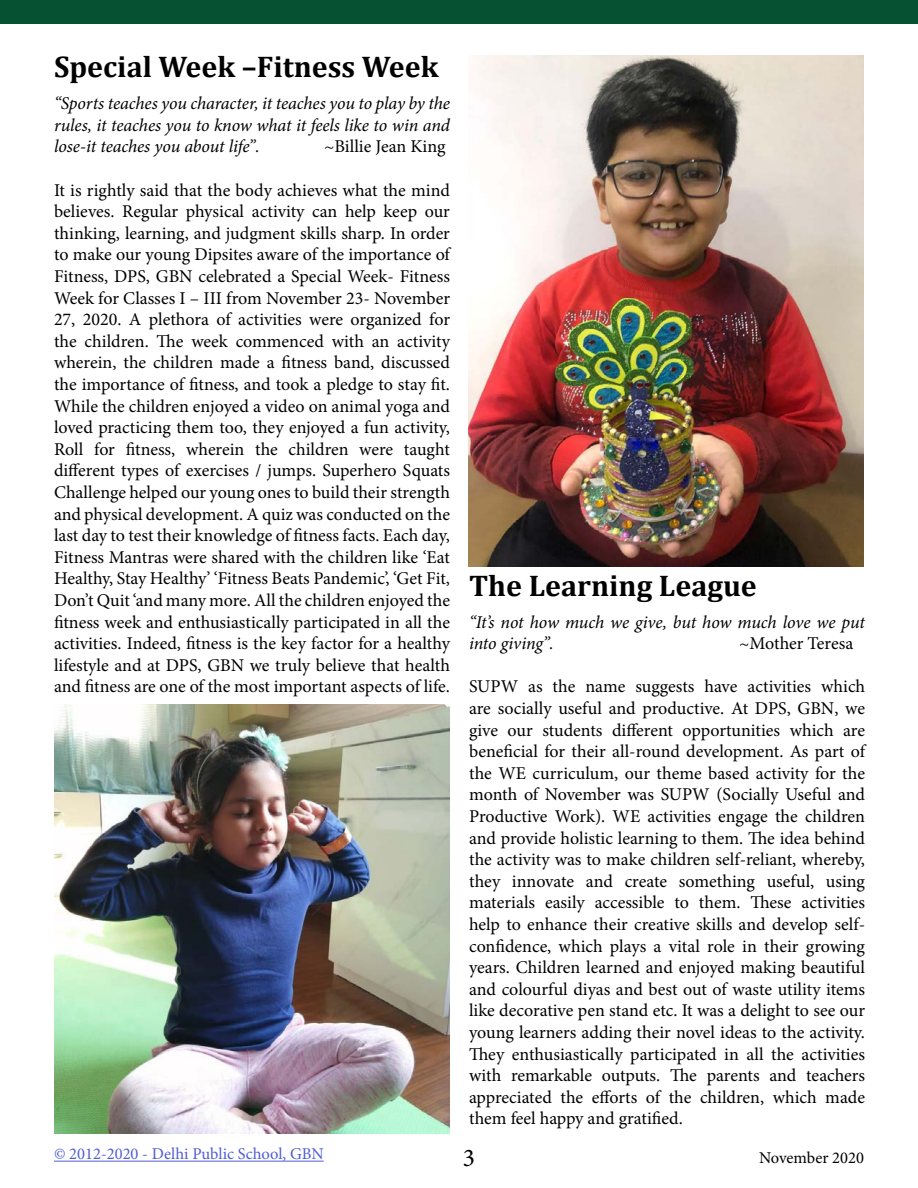
<style>
.page{position:relative;width:918px;height:1188px;background:#fff}
.page>*{position:absolute;margin:0;border:0;box-sizing:border-box;transform-origin:0 0}
.t1{font:700 30px "Cambria";color:#000}
.t2{font:25.5px "Minion Pro";color:#000}
.t3{font:18px/21.6px "Minion Pro";letter-spacing:-.005em;color:#000;text-align:justify}
.t4{font:italic 18px/21.6px "Minion Pro";letter-spacing:-.01em;color:#000;text-align:justify}
.t5{font:16.5px "Minion Pro";color:#4f5cd6}
.t6{font:16.5px "Minion Pro";color:#000}
</style>
<div class="page">
<hr style="left:54px;top:1161px;width:270px;height:1px;background:#4f5cd6">
<div style="left:0;top:0;width:918px;height:23px;background:#075133"></div>
<img style="left:468px;top:56px;width:396px;height:511px">
<img style="left:54px;top:704px;width:396px;height:430px">
<h1 class="t1" style="left:54px;top:46px;width:386px">Special Week –Fitness Week</h1>
<p class="t4" style="left:54px;top:93px;width:398px">“Sports teaches you character, it teaches you to play by the rules, it teaches you to know what it feels like to win and lose-it teaches you about life”.</p>
<p class="t3" style="left:324px;top:136px;width:123px">~Billie Jean King</p>
<p class="t3" style="left:54px;top:179px;width:398px">It is rightly said that the body achieves what the mind believes. Regular physical activity can help keep our thinking, learning, and judgment skills sharp. In order to make our young Dipsites aware of the importance of Fitness, DPS, GBN celebrated a Special Week- Fitness Week for Classes I – III from November 23- November 27, 2020. A plethora of activities were organized for the children. The week commenced with an activity wherein, the children made a fitness band, discussed the importance of fitness, and took a pledge to stay fit.<br>While the children enjoyed a video on animal yoga and loved practicing them too, they enjoyed a fun activity, Roll for fitness, wherein the children were taught different types of exercises / jumps. Superhero Squats Challenge helped our young ones to build their strength and physical development. A quiz was conducted on the last day to test their knowledge of fitness facts. Each day, Fitness Mantras were shared with the children like ‘Eat Healthy, Stay Healthy’ ‘Fitness Beats Pandemic’, ‘Get Fit, Don’t Quit ‘and many more. All the children enjoyed the fitness week and enthusiastically participated in all the activities. Indeed, fitness is the key factor for a healthy lifestyle and at DPS, GBN we truly believe that health and fitness are one of the most important aspects of life.</p>
<h1 class="t1" style="left:469px;top:565px;width:289px">The Learning League</h1>
<p class="t4" style="left:469px;top:611px;width:398px">“It’s not how much we give, but how much love we put into giving”.</p>
<p class="t3" style="left:739px;top:633px;width:116px">~Mother Teresa</p>
<p class="t3" style="left:469px;top:676px;width:398px">SUPW as the name suggests have activities which are socially useful and productive. At DPS, GBN, we give our students different opportunities which are beneficial for their all-round development. As part of the WE curriculum, our theme based activity for the month of November was SUPW (Socially Useful and Productive Work). WE activities engage the children and provide holistic learning to them. The idea behind the activity was to make children self-reliant, whereby, they innovate and create something useful, using materials easily accessible to them. These activities help to enhance their creative skills and develop self&shy;confidence, which plays a vital role in their growing years. Children learned and enjoyed making beautiful and colourful diyas and best out of waste utility items like decorative pen stand etc. It was a delight to see our young learners adding their novel ideas to the activity.<br>They enthusiastically participated in all the activities with remarkable outputs. The parents and teachers appreciated the efforts of the children, which made them feel happy and gratified.</p>
<p class="t5" style="left:54px;top:1143px;width:271px">© 2012-2020 - Delhi Public School, GBN</p>
<p class="t6" style="left:759px;top:1147px;width:106px">November 2020</p>
<h2 class="t2" style="left:463px;top:1141px;width:14px">3</h2>
</div>
